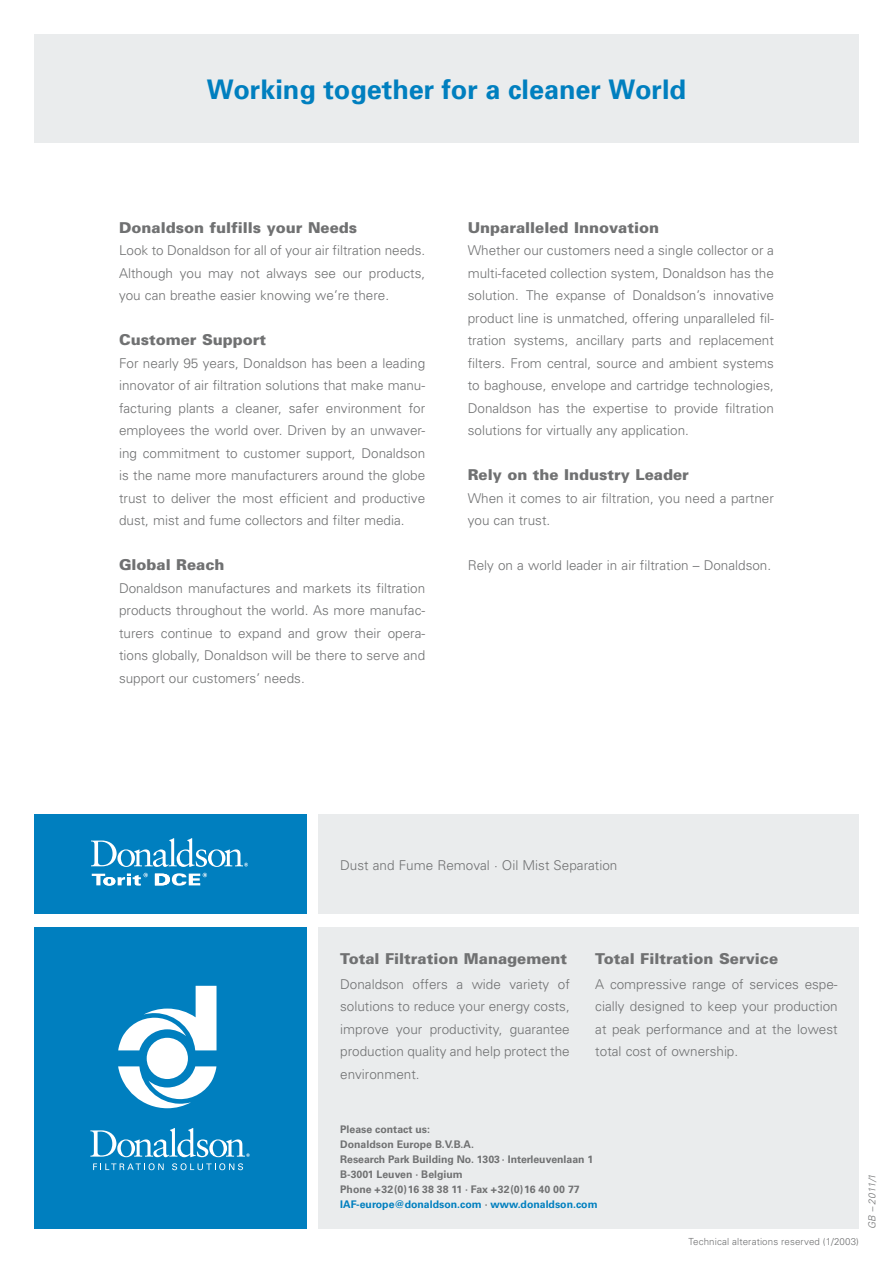
<style>
.page{position:relative;width:893px;height:1263px;background:#fff}
.page>*{position:absolute;margin:0;border:0;box-sizing:border-box;transform-origin:0 0}
.t1{font:700 27px "Univers";color:#007fbf}
.t2{font:900 15px "Univers";color:#707172}
.t3{font:300 13.5px/22.5px "Univers";color:#707172;text-align:justify}
.t4{font:700 10.5px/15px "Univers LT Std";color:#707172}
.t5{font:300 9.75px "Univers";letter-spacing:.01em;color:#707172}
.t6{font:italic 300 9.75px "Univers";color:#707172}
.s1{color:#007fbf}
</style>
<div class="page">
<div style="left:34px;top:927px;width:272px;height:302px;background:#007fbf"></div>
<svg style="left:93px;top:1163px;width:71px;height:7px"></svg>
<svg style="left:172px;top:1163px;width:71px;height:7px"></svg>
<svg style="left:90px;top:1128px;width:160px;height:29px"></svg>
<svg style="left:118px;top:986px;width:99px;height:122px"></svg>
<div style="left:319px;top:927px;width:540px;height:302px;background:#eaeced"></div>
<div style="left:34px;top:814px;width:272px;height:100px;background:#007fbf"></div>
<svg style="left:155px;top:873px;width:52px;height:13px"></svg>
<svg style="left:92px;top:873px;width:56px;height:13px"></svg>
<svg style="left:91px;top:838px;width:157px;height:29px"></svg>
<div style="left:319px;top:814px;width:540px;height:100px;background:#eaeced"></div>
<div style="left:34px;top:34px;width:825px;height:108px;background:#eaeced"></div>
<h1 class="t1" style="left:207px;top:72px;width:481px">Working together for a cleaner World</h1>
<p class="t2" style="left:119px;top:218px;width:240px">Donaldson fulfills your Needs</p>
<p class="t3" style="left:119px;top:239px;width:308px">Look to Donaldson for all of your air filtration needs.<br>Although you may not always see our products, you can breathe easier knowing we’re there.</p>
<p class="t2" style="left:119px;top:331px;width:149px">Customer Support</p>
<p class="t3" style="left:119px;top:352px;width:308px">For nearly 95 years, Donaldson has been a leading innovator of air filtration solutions that make manu&shy;facturing plants a cleaner, safer environment for employees the world over. Driven by an unwaver&shy;ing commitment to customer support, Donaldson is the name more manufacturers around the globe trust to deliver the most efficient and productive dust, mist and fume collectors and filter media.</p>
<p class="t2" style="left:119px;top:556px;width:107px">Global Reach</p>
<p class="t3" style="left:119px;top:577px;width:308px">Donaldson manufactures and markets its filtration products throughout the world. As more manufac&shy;turers continue to expand and grow their opera&shy;tions globally, Donaldson will be there to serve and support our customers’ needs.</p>
<p class="t2" style="left:468px;top:218px;width:193px">Unparalleled Innovation</p>
<p class="t3" style="left:468px;top:239px;width:308px">Whether our customers need a single collector or a multi-faceted collection system, Donaldson has the solution. The expanse of Donaldson’s innovative product line is unmatched, offering unparalleled fil&shy;tration systems, ancillary parts and replacement filters. From central, source and ambient systems to baghouse, envelope and cartridge technologies, Donaldson has the expertise to provide filtration solutions for virtually any application.</p>
<p class="t2" style="left:468px;top:466px;width:223px">Rely on the Industry Leader</p>
<p class="t3" style="left:468px;top:487px;width:308px">When it comes to air filtration, you need a partner you can trust.</p>
<p class="t3" style="left:468px;top:554px;width:305px">Rely on a world leader in air filtration – Donaldson.</p>
<p class="t3" style="left:340px;top:854px;width:279px">Dust and Fume Removal · Oil Mist Separation</p>
<p class="t2" style="left:340px;top:950px;width:229px">Total Filtration Management</p>
<p class="t3" style="left:340px;top:973px;width:231px">Donaldson offers a wide variety of solutions to reduce your energy costs, improve your productivity, guarantee production quality and help protect the environment.</p>
<p class="t2" style="left:595px;top:950px;width:184px">Total Filtration Service</p>
<p class="t3" style="left:595px;top:973px;width:244px">A compressive range of services espe&shy;cially designed to keep your production at peak performance and at the lowest total cost of ownership.</p>
<p class="t4" style="left:340px;top:1121px;width:259px">Please contact us:<br>Donaldson Europe B.V.B.A.<br>Research Park Building No. 1303 · Interleuvenlaan 1<br>B-3001 Leuven · Belgium<br>Phone + 32 (0) 16 38 38 11 · Fax + 32 (0) 16 40 00 77<br><span class="s1">IAF-europe@donaldson.com</span> · <span class="s1">www.donaldson.com</span></p>
<p class="t5" style="left:688px;top:1236px;width:172px">Technical alterations reserved (1/2003)</p>
<p class="t6" style="left:866px;top:1229px;width:56px;rotate:-90deg">GB – 2011/1</p>
</div>
